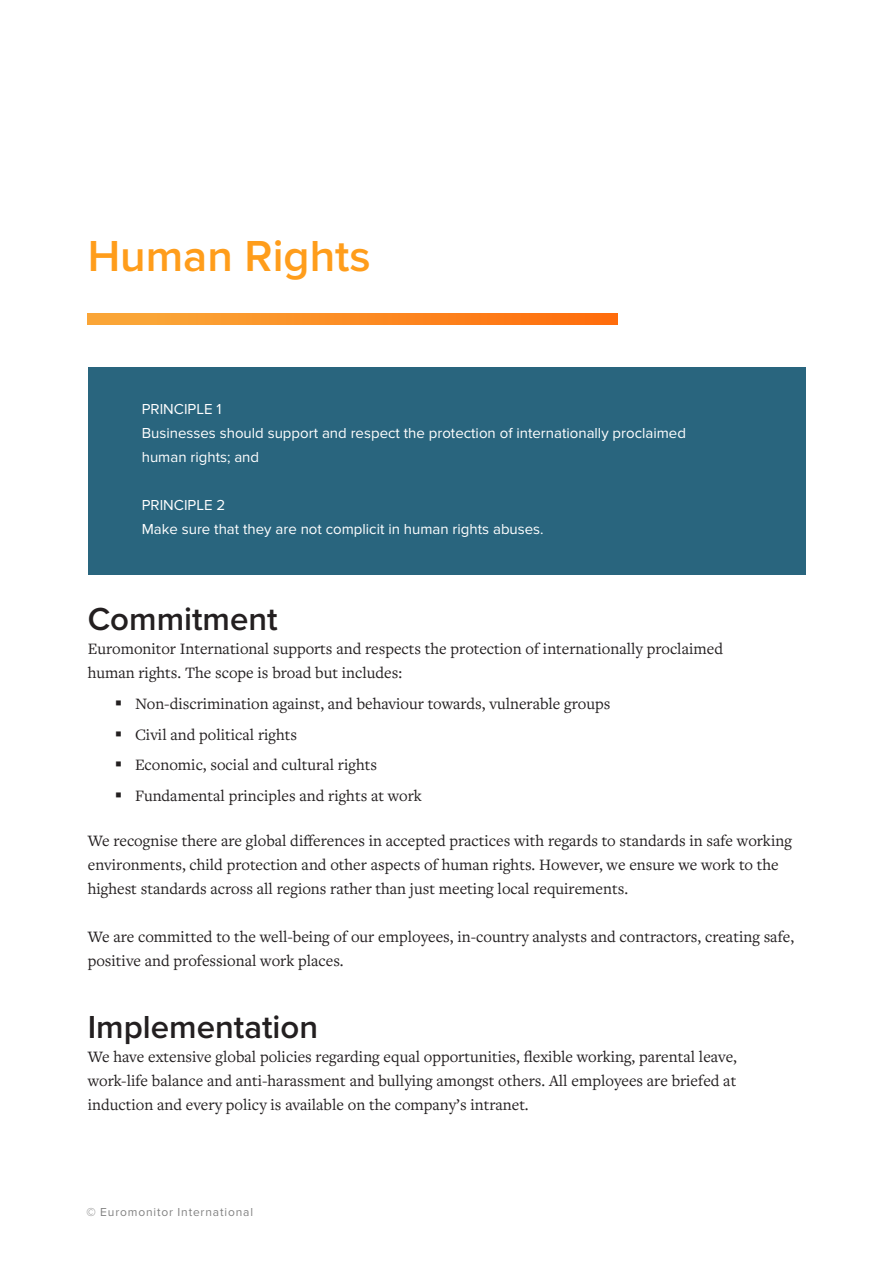
<style>
.page{position:relative;width:893px;height:1263px;background:#fff}
.page>*{position:absolute;margin:0;border:0;box-sizing:border-box;transform-origin:0 0}
.sec2{font:600 45px "Proxima Nova";color:#ff9d1b}
.ah{font:600 33px "Proxima Nova";color:#231f20}
.paft{font:16.5px/24px "Freight Text Pro";color:#231f20}
.case_study{font:15px/24px "Proxima Nova";color:#fff}
.t1{font:12px "Proxima Nova";letter-spacing:.07em;color:#828282}
</style>
<div class="page">
<svg style="left:88px;top:314px;width:530px;height:11px;background:#fc8b23"></svg>
<div style="left:88px;top:367px;width:717px;height:207px;background:#29657e"></div>
<p class="sec2" style="left:88px;top:229px;width:285px">Human Rights</p>
<p class="case_study" style="left:142px;top:398px;width:546px">PRINCIPLE 1<br>Businesses should support and respect the protection of internationally proclaimed human rights; and</p>
<p class="case_study" style="left:142px;top:494px;width:403px">PRINCIPLE 2<br>Make sure that they are not complicit in human rights abuses.</p>
<p class="ah" style="left:88px;top:599px;width:191px">Commitment</p>
<p class="paft" style="left:88px;top:636px;width:637px">Euromonitor International supports and respects the protection of internationally proclaimed human rights. The scope is broad but includes:</p>
<p class="paft" style="left:135px;top:691px;width:477px">Non-discrimination against, and behaviour towards, vulnerable groups</p>
<p class="paft" style="left:135px;top:722px;width:164px">Civil and political rights</p>
<p class="paft" style="left:135px;top:752px;width:243px">Economic, social and cultural rights</p>
<p class="paft" style="left:135px;top:783px;width:288px">Fundamental principles and rights at work</p>
<p class="paft" style="left:88px;top:828px;width:706px">We recognise there are global differences in accepted practices with regards to standards in safe working environments, child protection and other aspects of human rights. However, we ensure we work to the highest standards across all regions rather than just meeting local requirements.</p>
<p class="paft" style="left:88px;top:924px;width:708px">We are committed to the well-being of our employees, in-country analysts and contractors, creating safe, positive and professional work places.</p>
<p class="ah" style="left:88px;top:1007px;width:232px">Implementation</p>
<p class="paft" style="left:88px;top:1044px;width:651px;text-align:justify">We have extensive global policies regarding equal opportunities, flexible working, parental leave, work-life balance and anti-harassment and bullying amongst others. All employees are briefed at induction and every policy is available on the company’s intranet.</p>
<p class="t1" style="left:87px;top:1205px;width:168px">© Euromonitor International</p>
</div>
